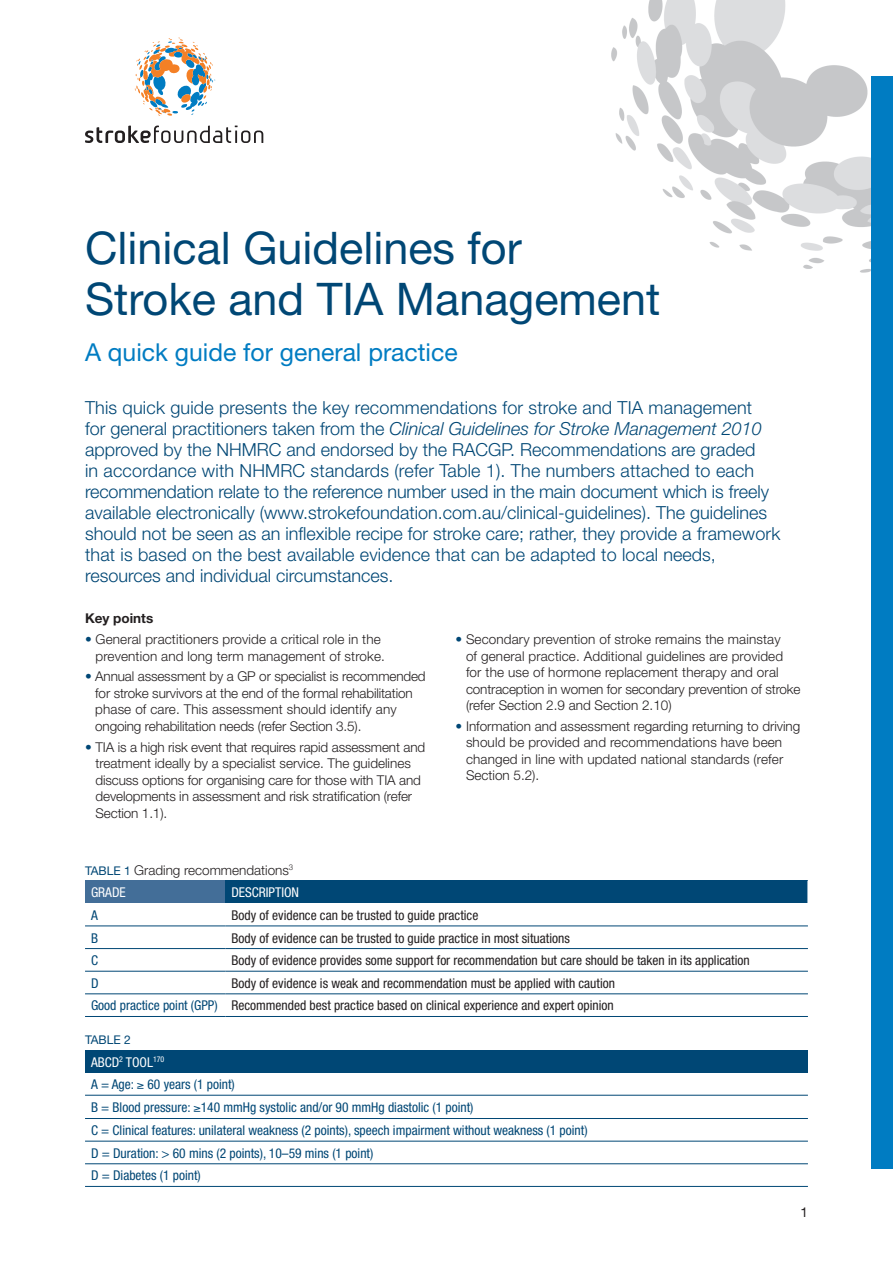
<style>
.page{position:relative;width:893px;height:1263px;background:#fff}
.page>*{position:absolute;margin:0;border:0;box-sizing:border-box;transform-origin:0 0}
.t1{font:45px/51px "Helvetica Neue LT Std";color:#004775}
.t2{font:24.75px "Helvetica Neue LT Std";color:#007cc2}
.B__Introduction{font:300 18px/21px "Helvetica Neue LT Std";color:#004775}
.C__Body_9_11{font:300 13.5px/16.5px "Helvetica Neue LT Std";color:#231f20}
.I__Table_Body{font:condensed 13.5px "Helvetica Neue";color:#231f20}
.H__Table_Heading__Si{font:condensed 13.5px "Helvetica Neue";color:#004775}
.F__Table_Heading{font:300 13.5px "Helvetica Neue LT Std";color:#231f20}
.G__Table_Heading__To{font:condensed 13.5px "Helvetica Neue";color:#fff}
.D__Heading__1_1{font:700 13.5px "Helvetica Neue LT Std";color:#231f20}
.C__Body_9_11-2{font:13.5px "Helvetica Neue LT Std";color:#231f20}
.F__Table_Heading-2{font:12px "Helvetica Neue LT Std";color:#004775}
.s1{font-style:italic}
.s2{color:#004775}
.s3{font-weight:400;font-size:12px;color:#004775}
</style>
<div class="page">
<img style="left:611px;top:0;width:261px;height:272px">
<svg style="left:85px;top:125px;width:178px;height:18px"></svg>
<svg style="left:135px;top:38px;width:81px;height:78px"></svg>
<div style="left:85px;top:881px;width:140px;height:22px;background:#436e98"></div>
<div style="left:225px;top:881px;width:583px;height:22px;background:#004775"></div>
<hr style="left:85px;top:1016px;width:140px;height:1px;background:#004775">
<hr style="left:225px;top:1016px;width:583px;height:1px;background:#004775">
<hr style="left:85px;top:926px;width:140px;height:1px;background:#004775">
<hr style="left:225px;top:926px;width:583px;height:1px;background:#004775">
<hr style="left:85px;top:948px;width:140px;height:1px;background:#004775">
<hr style="left:225px;top:948px;width:583px;height:1px;background:#004775">
<hr style="left:85px;top:971px;width:140px;height:1px;background:#004775">
<hr style="left:225px;top:971px;width:583px;height:1px;background:#004775">
<hr style="left:85px;top:993px;width:140px;height:1px;background:#004775">
<hr style="left:225px;top:993px;width:583px;height:1px;background:#004775">
<div style="left:85px;top:1050px;width:723px;height:22px;background:#004775"></div>
<hr style="left:85px;top:1186px;width:723px;height:1px;background:#004775">
<hr style="left:85px;top:1118px;width:723px;height:1px;background:#004775">
<hr style="left:85px;top:1141px;width:723px;height:1px;background:#004775">
<hr style="left:85px;top:1163px;width:723px;height:1px;background:#004775">
<hr style="left:85px;top:1095px;width:723px;height:1px;background:#004775">
<div style="left:872px;top:76px;width:21px;height:1093px;background:#007cc2"></div>
<p class="t1" style="left:85px;top:222px;width:577px">Clinical Guidelines for<br>Stroke and TIA Management</p>
<p class="t2" style="left:85px;top:337px;width:374px">A quick guide for general practice</p>
<p class="B__Introduction" style="left:85px;top:396px;width:697px">This quick guide presents the key recommendations for stroke and TIA management<br>for general practitioners taken from the <span class="s1">Clinical Guidelines for Stroke Management 2010 </span>approved by the NHMRC and endorsed by the RACGP. Recommendations are graded<br>in accordance with NHMRC standards (refer Table 1). The numbers attached to each recommendation relate to the reference number used in the main document which is freely available electronically (www.strokefoundation.com.au/clinical-guidelines). The guidelines should not be seen as an inflexible recipe for stroke care; rather, they provide a framework that is based on the best available evidence that can be adapted to local needs, resources and individual circumstances.</p>
<p class="D__Heading__1_1" style="left:85px;top:610px;width:70px">Key points</p>
<p class="C__Body_9_11" style="left:96px;top:631px;width:291px;text-indent:-11px"><span class="s2">•</span> General practitioners provide a critical role in the prevention and long term management of stroke.</p>
<p class="C__Body_9_11" style="left:95px;top:668px;width:332px;text-indent:-10px"><span class="s2">•</span> Annual assessment by a GP or specialist is recommended for stroke survivors at the end of the formal rehabilitation phase of care. This assessment should identify any ongoing rehabilitation needs (refer Section 3.5).</p>
<p class="C__Body_9_11" style="left:96px;top:738px;width:331px;text-indent:-11px"><span class="s2">•</span> TIA is a high risk event that requires rapid assessment and treatment ideally by a specialist service. The guidelines discuss options for organising care for those with TIA and developments in assessment and risk stratification (refer Section 1.1).</p>
<p class="C__Body_9_11" style="left:466px;top:631px;width:336px;text-indent:-11px"><span class="s2">•</span> Secondary prevention of stroke remains the mainstay<br>of general practice. Additional guidelines are provided for the use of hormone replacement therapy and oral contraception in women for secondary prevention of stroke (refer Section 2.9 and Section 2.10)</p>
<p class="C__Body_9_11" style="left:466px;top:717px;width:336px;text-indent:-11px"><span class="s2">•</span> Information and assessment regarding returning to driving should be provided and recommendations have been changed in line with updated national standards (refer Section 5.2).</p>
<p class="F__Table_Heading" style="left:85px;top:861px;width:210px"><span class="s3">Table 1</span> Grading recommendations<sup>3</sup></p>
<p class="G__Table_Heading__To" style="left:91px;top:885px;width:36px">grade</p>
<p class="G__Table_Heading__To" style="left:231px;top:885px;width:69px">description</p>
<p class="H__Table_Heading__Si" style="left:91px;top:907px;width:8px">A</p>
<p class="I__Table_Body" style="left:231px;top:907px;width:248px">Body of evidence can be trusted to guide practice</p>
<p class="H__Table_Heading__Si" style="left:91px;top:930px;width:9px">B</p>
<p class="I__Table_Body" style="left:231px;top:930px;width:340px">Body of evidence can be trusted to guide practice in most situations</p>
<p class="H__Table_Heading__Si" style="left:91px;top:952px;width:8px">C</p>
<p class="I__Table_Body" style="left:231px;top:952px;width:520px">Body of evidence provides some support for recommendation but care should be taken in its application</p>
<p class="H__Table_Heading__Si" style="left:91px;top:975px;width:7px">D</p>
<p class="I__Table_Body" style="left:231px;top:975px;width:385px">Body of evidence is weak and recommendation must be applied with caution</p>
<p class="H__Table_Heading__Si" style="left:91px;top:998px;width:128px">Good practice point (GPP)</p>
<p class="I__Table_Body" style="left:231px;top:998px;width:384px">Recommended best practice based on clinical experience and expert opinion</p>
<p class="F__Table_Heading-2" style="left:85px;top:1032px;width:47px">Table 2</p>
<p class="G__Table_Heading__To" style="left:91px;top:1054px;width:75px">ABCD <sup>2</sup> Tool<sup>170</sup></p>
<p class="H__Table_Heading__Si" style="left:91px;top:1076px;width:145px">A = Age: ≥ 60 years (1 point)</p>
<p class="H__Table_Heading__Si" style="left:91px;top:1099px;width:384px">B = Blood pressure: ≥140 mmHg systolic and/or 90 mmHg diastolic (1 point)</p>
<p class="H__Table_Heading__Si" style="left:91px;top:1122px;width:498px">C = Clinical features: unilateral weakness (2 points), speech impairment without weakness (1 point)</p>
<p class="H__Table_Heading__Si" style="left:91px;top:1145px;width:284px">D = Duration: &gt; 60 mins (2 points), 10–59 mins (1 point)</p>
<p class="H__Table_Heading__Si" style="left:91px;top:1168px;width:111px">D = Diabetes (1 point)</p>
<p class="C__Body_9_11-2" style="left:800px;top:1204px;width:9px">1</p>
</div>
